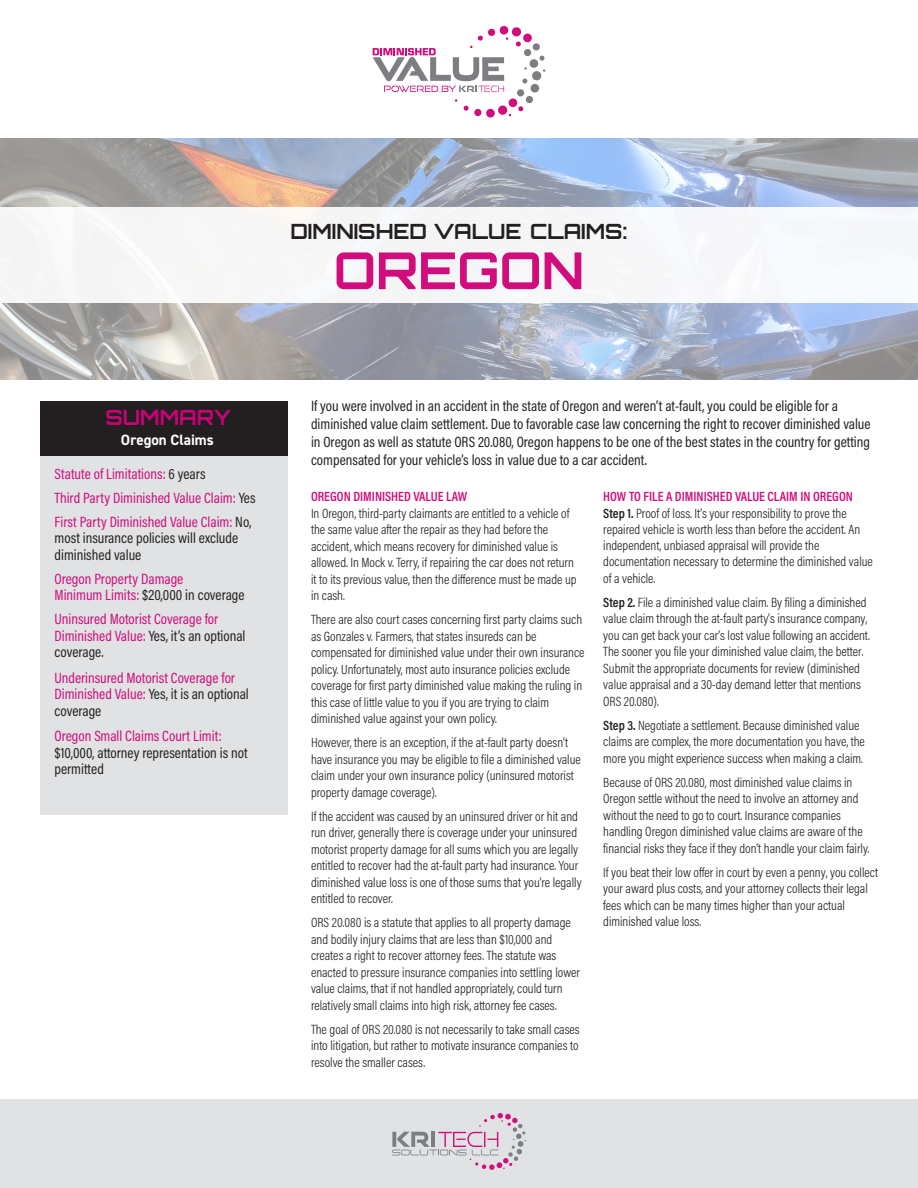
<style>
.page{position:relative;width:918px;height:1188px;background:#fff}
.page>*{position:absolute;margin:0;border:0;box-sizing:border-box;transform-origin:0 0}
.t1{font:51px "Orbitron";color:#d10c7c}
.t2{font:21px "Orbitron";color:#231f20}
.t3{font:21px "Orbitron";color:#c80277}
.t4{font:15px/16.5px "Acumin Pro Cond";color:#231f20}
.t5{font:15px/16.5px "Acumin Pro Cond";color:#d10c7c}
.t6{font:700 15px "DIN2014";color:#fff}
.Body_Copy{font:300 13.5px/16.5px "Acumin Pro Cond";color:#231f20}
.Sub_Head{font:600 13.5px "Acumin Pro Cond";color:#d10c7c}
.s1{color:#231f20}
.s2{color:#d10c7c}
.s3{font-weight:600;color:#d10c7c}
.s4{font-weight:600}
</style>
<div class="page">
<img style="left:0;top:138px;width:918px;height:241px">
<svg style="left:373px;top:26px;width:173px;height:92px"></svg>
<div style="left:0;top:1099px;width:918px;height:89px;background:#e1e2e4"></div>
<svg style="left:392px;top:1113px;width:134px;height:57px"></svg>
<div style="left:0;top:207px;width:918px;height:96px;background:#f6f7f7"></div>
<div style="left:40px;top:402px;width:248px;height:412px;background:#e1e2e4"></div>
<div style="left:40px;top:402px;width:248px;height:54px;background:#231f20"></div>
<p class="t2" style="left:290px;top:219px;width:339px">DIMINISHED VALUE CLAIMS:</p>
<p class="t1" style="left:334px;top:239px;width:252px">OREGON</p>
<p class="t3" style="left:106px;top:405px;width:127px">SUMMARY</p>
<p class="t6" style="left:121px;top:430px;width:94px">Oregon Claims</p>
<p class="t5" style="left:55px;top:465px;width:153px">Statute of Limitations: <span class="s1">6 years</span></p>
<p class="t5" style="left:55px;top:489px;width:203px">Third Party Diminished Value Claim: <span class="s1">Yes</span></p>
<p class="t4" style="left:55px;top:513px;width:198px"><span class="s2">First Party Diminished Value Claim:</span> No, most insurance policies will exclude diminished value</p>
<p class="t5" style="left:55px;top:570px;width:192px">Oregon Property Damage<br>Minimum Limits: <span class="s1">$20,000 in coverage</span></p>
<p class="t5" style="left:55px;top:610px;width:192px">Uninsured Motorist Coverage for<br>Diminished Value: <span class="s1">Yes, it’s an optional coverage.</span></p>
<p class="t5" style="left:55px;top:669px;width:196px">Underinsured Motorist Coverage for<br>Diminished Value: <span class="s1">Yes, it is an optional coverage</span></p>
<p class="t4" style="left:55px;top:728px;width:195px"><span class="s2">Oregon Small Claims Court Limit: </span>$10,000, attorney representation is not permitted</p>
<p class="t4" style="left:311px;top:396px;width:561px;line-height:18px">If you were involved in an accident in the state of Oregon and weren’t at-fault, you could be eligible for a diminished value claim settlement. Due to favorable case law concerning the right to recover diminished value in Oregon as well as statute ORS 20.080, Oregon happens to be one of the best states in the country for getting compensated for your vehicle’s loss in value due to a car accident.</p>
<p class="Sub_Head" style="left:311px;top:488px;width:158px">OREGON DIMINISHED VALUE LAW</p>
<p class="Body_Copy" style="left:311px;top:505px;width:267px">In Oregon, third-party claimants are entitled to a vehicle of the same value after the repair as they had before the accident, which means recovery for diminished value is allowed. In Mock v. Terry, if repairing the car does not return it to its previous value, then the difference must be made up in cash.</p>
<p class="Body_Copy" style="left:311px;top:611px;width:275px">There are also court cases concerning first party claims such as Gonzales v. Farmers, that states insureds can be compensated for diminished value under their own insurance policy. Unfortunately, most auto insurance policies exclude coverage for first party diminished value making the ruling in this case of little value to you if you are trying to claim diminished value against your own policy.</p>
<p class="Body_Copy" style="left:311px;top:734px;width:271px">However, there is an exception, if the at-fault party doesn’t have insurance you may be eligible to file a diminished value claim under your own insurance policy (uninsured motorist property damage coverage).</p>
<p class="Body_Copy" style="left:311px;top:808px;width:272px">If the accident was caused by an uninsured driver or hit and run driver, generally there is coverage under your uninsured motorist property damage for all sums which you are legally entitled to recover had the at-fault party had insurance. Your diminished value loss is one of those sums that you’re legally entitled to recover.</p>
<p class="Body_Copy" style="left:311px;top:914px;width:271px">ORS 20.080 is a statute that applies to all property damage and bodily injury claims that are less than $10,000 and creates a right to recover attorney fees. The statute was enacted to pressure insurance companies into settling lower value claims, that if not handled appropriately, could turn relatively small claims into high risk, attorney fee cases.</p>
<p class="Body_Copy" style="left:311px;top:1021px;width:270px;text-align:justify">The goal of ORS 20.080 is not necessarily to take small cases into litigation, but rather to motivate insurance companies to resolve the smaller cases.</p>
<p class="Body_Copy" style="left:603px;top:488px;width:271px"><span class="s3">HOW TO FILE A DIMINISHED VALUE CLAIM IN OREGON </span><span class="s4">Step 1.</span> Proof of loss. It’s your responsibility to prove the repaired vehicle is worth less than before the accident. An independent, unbiased appraisal will provide the documentation necessary to determine the diminished value of a vehicle.</p>
<p class="Body_Copy" style="left:603px;top:594px;width:268px"><span class="s4">Step 2.</span> File a diminished value claim. By filing a diminished value claim through the at-fault party’s insurance company, you can get back your car’s lost value following an accident.<br>The sooner you file your diminished value claim, the better.<br>Submit the appropriate documents for review (diminished value appraisal and a 30-day demand letter that mentions ORS 20.080).</p>
<p class="Body_Copy" style="left:603px;top:717px;width:263px"><span class="s4">Step 3.</span> Negotiate a settlement. Because diminished value claims are complex, the more documentation you have, the more you might experience success when making a claim.</p>
<p class="Body_Copy" style="left:603px;top:774px;width:268px">Because of ORS 20.080, most diminished value claims in Oregon settle without the need to involve an attorney and without the need to go to court. Insurance companies handling Oregon diminished value claims are aware of the financial risks they face if they don’t handle your claim fairly.</p>
<p class="Body_Copy" style="left:603px;top:864px;width:276px">If you beat their low offer in court by even a penny, you collect your award plus costs, and your attorney collects their legal fees which can be many times higher than your actual diminished value loss.</p>
</div>
